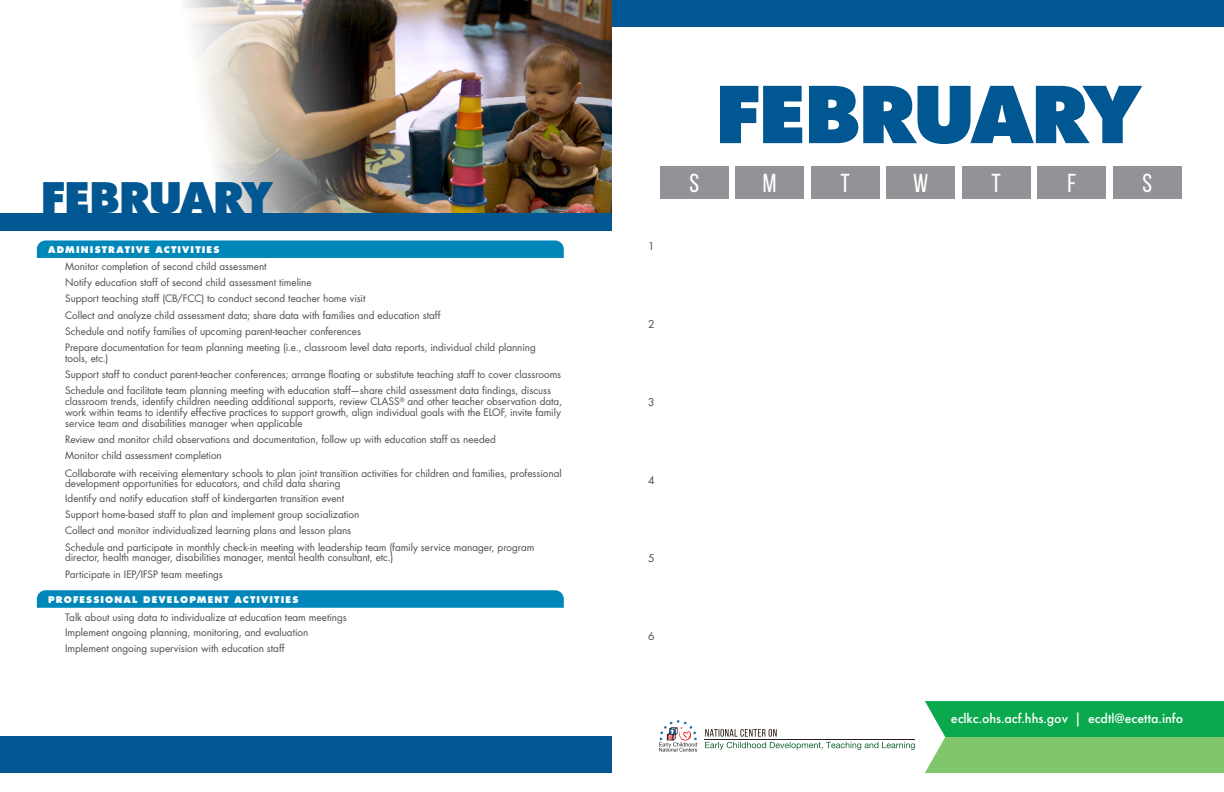
<style>
.page{position:relative;width:1224px;height:792px;background:#fff}
.page>*{position:absolute;margin:0;border:0;box-sizing:border-box;transform-origin:0 0}
.t1{font:800 76px "Futura Std";letter-spacing:-.03em;color:#005791}
.t2{font:800 41px "Futura Std";letter-spacing:-.025em;color:#005791}
.t3{font:26px "Bebas Neue";color:#fff}
.t4{font:500 14px "Futura PT";color:#fff}
.t5{font:10.5px "Futura Std";color:#4d4d4f}
.t6{font:10px/10.8px "Futura Std";letter-spacing:-.005em;color:#4d4d4f}
.t7{font:800 9px "Futura Std";letter-spacing:.125em;color:#fff}
</style>
<div class="page">
<svg style="left:705px;top:729px;width:210px;height:21px"></svg>
<hr style="left:705px;top:739px;width:210px;height:1px;background:#231f20">
<svg style="left:659px;top:720px;width:38px;height:32px"></svg>
<svg style="left:925px;top:701px;width:299px;height:72px;background:#4bb963"></svg>
<div style="left:612px;top:0;width:612px;height:27px;background:#005791"></div>
<img style="left:185px;top:0;width:427px;height:213px">
<div style="left:660px;top:166px;width:68px;height:33px;background:#919396"></div>
<div style="left:736px;top:166px;width:68px;height:33px;background:#919396"></div>
<div style="left:811px;top:166px;width:68px;height:33px;background:#919396"></div>
<div style="left:887px;top:166px;width:68px;height:33px;background:#919396"></div>
<div style="left:962px;top:166px;width:68px;height:33px;background:#919396"></div>
<div style="left:1038px;top:166px;width:68px;height:33px;background:#919396"></div>
<div style="left:1113px;top:166px;width:68px;height:33px;background:#919396"></div>
<div style="left:0;top:736px;width:612px;height:37px;background:#005791"></div>
<div style="left:0;top:213px;width:612px;height:18px;background:#005791"></div>
<div style="left:37px;top:240px;width:527px;height:18px;background:#0087ba"></div>
<svg style="left:37px;top:590px;width:527px;height:18px;background:#078abc"></svg>
<h2 class="t2" style="left:41px;top:171px;width:234px">FEBRUARY</h2>
<h3 class="t7" style="left:48px;top:244px;width:173px">ADMINISTRATIVE ACTIVITIES</h3>
<p class="t6" style="left:65px;top:261px;width:203px">Monitor completion of second child assessment</p>
<p class="t6" style="left:65px;top:277px;width:248px">Notify education staff of second child assessment timeline</p>
<p class="t6" style="left:65px;top:293px;width:302px">Support teaching staff (CB/FCC) to conduct second teacher home visit</p>
<p class="t6" style="left:65px;top:310px;width:377px">Collect and analyze child assessment data; share data with families and education staff</p>
<p class="t6" style="left:65px;top:326px;width:297px">Schedule and notify families of upcoming parent-teacher conferences</p>
<p class="t6" style="left:65px;top:342px;width:472px">Prepare documentation for team planning meeting (i.e., classroom level data reports, individual child planning tools, etc.)</p>
<p class="t6" style="left:65px;top:369px;width:498px">Support staff to conduct parent-teacher conferences; arrange floating or substitute teaching staff to cover classrooms</p>
<p class="t6" style="left:65px;top:385px;width:498px">Schedule and facilitate team planning meeting with education staff—share child assessment data findings, discuss classroom trends, identify children needing additional supports, review CLASS<sup>®</sup> and other teacher observation data, work within teams to identify effective practices to support growth, align individual goals with the ELOF, invite family service team and disabilities manager when applicable</p>
<p class="t6" style="left:65px;top:434px;width:432px">Review and monitor child observations and documentation, follow up with education staff as needed</p>
<p class="t6" style="left:65px;top:450px;width:158px">Monitor child assessment completion</p>
<p class="t6" style="left:65px;top:468px;width:498px">Collaborate with receiving elementary schools to plan joint transition activities for children and families, professional development opportunities for educators, and child data sharing</p>
<p class="t6" style="left:65px;top:493px;width:280px">Identify and notify education staff of kindergarten transition event</p>
<p class="t6" style="left:65px;top:509px;width:296px">Support home-based staff to plan and implement group socialization</p>
<p class="t6" style="left:65px;top:525px;width:287px">Collect and monitor individualized learning plans and lesson plans</p>
<p class="t6" style="left:65px;top:542px;width:471px">Schedule and participate in monthly check-in meeting with leadership team (family service manager, program director, health manager, disabilities manager, mental health consultant, etc.)</p>
<p class="t6" style="left:65px;top:569px;width:159px">Participate in IEP/IFSP team meetings</p>
<h3 class="t7" style="left:48px;top:593px;width:252px">PROFESSIONAL DEVELOPMENT ACTIVITIES</h3>
<p class="t6" style="left:65px;top:612px;width:283px">Talk about using data to individualize at education team meetings</p>
<p class="t6" style="left:65px;top:627px;width:245px">Implement ongoing planning, monitoring, and evaluation</p>
<p class="t6" style="left:65px;top:643px;width:221px">Implement ongoing supervision with education staff</p>
<p class="t5" style="left:648px;top:239px;width:8px">1</p>
<p class="t5" style="left:648px;top:317px;width:8px">2</p>
<p class="t5" style="left:648px;top:395px;width:8px">3</p>
<p class="t5" style="left:648px;top:473px;width:8px">4</p>
<p class="t5" style="left:648px;top:551px;width:8px">5</p>
<p class="t5" style="left:648px;top:629px;width:8px">6</p>
<p class="t1" style="left:715px;top:66px;width:428px">FEBRUARY</p>
<p class="t3" style="left:689px;top:169px;width:11px">S</p>
<p class="t3" style="left:763px;top:169px;width:15px">M</p>
<p class="t3" style="left:841px;top:169px;width:11px">T</p>
<p class="t3" style="left:913px;top:169px;width:17px">W</p>
<p class="t3" style="left:992px;top:169px;width:11px">T</p>
<p class="t3" style="left:1067px;top:169px;width:10px">F</p>
<p class="t3" style="left:1143px;top:169px;width:11px">S</p>
<h3 class="t4" style="left:951px;top:710px;width:234px">eclkc.ohs.acf.hhs.gov | ecdtl@ecetta.info</h3>
</div>
